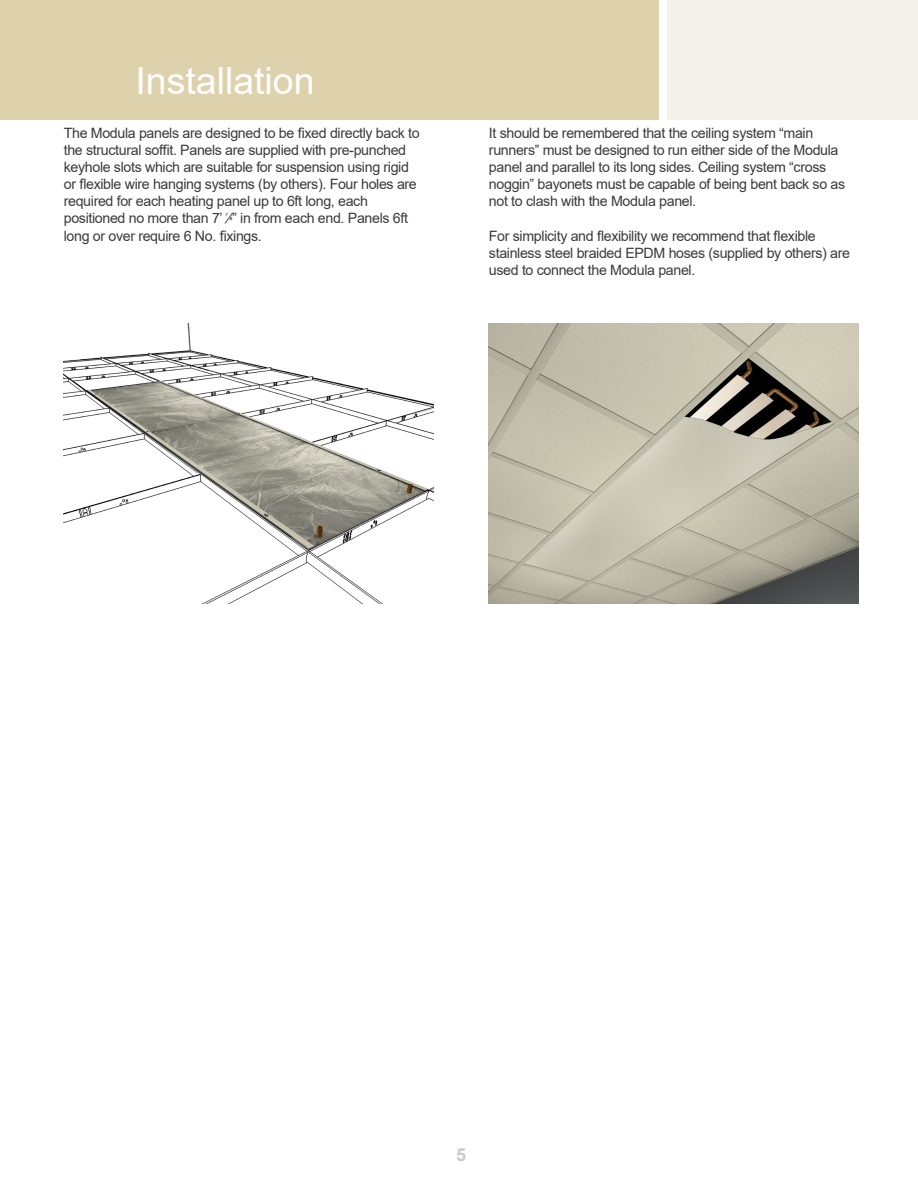
<style>
.page{position:relative;width:918px;height:1188px;background:#fff}
.page>*{position:absolute;margin:0;border:0;box-sizing:border-box;transform-origin:0 0}
.Headers{font:37.5px "Arial";color:#fff}
.t1{font:700 18px "Arial";color:#c9cacc}
.t2{font:14.25px/17.1px "Arial";letter-spacing:-.025em;color:#3c3b3b}
.s1{font-size:7.8px}
</style>
<div class="page">
<div style="left:667px;top:0;width:251px;height:119px;background:#f2f1ea"></div>
<div style="left:0;top:0;width:659px;height:119px;background:#ded2ad"></div>
<img style="left:64px;top:323px;width:370px;height:281px">
<img style="left:489px;top:323px;width:370px;height:281px">
<p class="Headers" style="left:135px;top:55px;width:181px">Installation</p>
<p class="t2" style="left:64px;top:124px;width:357px">The Modula panels are designed to be fixed directly back to the structural soffit. Panels are supplied with pre-punched keyhole slots which are suitable for suspension using rigid or flexible wire hanging systems (by others). Four holes are required for each heating panel up to 6ft long, each</p>
<p class="t2" style="left:64px;top:210px;width:346px">positioned no more than 7’ <sup>7</sup>⁄<span class="s1">8</span>” in from each end. Panels 6ft long or over require 6 No. fixings.</p>
<p class="t2" style="left:489px;top:124px;width:326px">It should be remembered that the ceiling system “main</p>
<p class="t2" style="left:489px;top:141px;width:351px">runners” must be designed to run either side of the Modula panel and parallel to its long sides. Ceiling system “cross</p>
<p class="t2" style="left:489px;top:176px;width:358px">noggin” bayonets must be capable of being bent back so as not to clash with the Modula panel.</p>
<p class="t2" style="left:489px;top:227px;width:328px">For simplicity and flexibility we recommend that flexible</p>
<p class="t2" style="left:489px;top:244px;width:363px">stainless steel braided EPDM hoses (supplied by others) are used to connect the Modula panel.</p>
<p class="t1" style="left:456px;top:1142px;width:12px">5</p>
</div>
